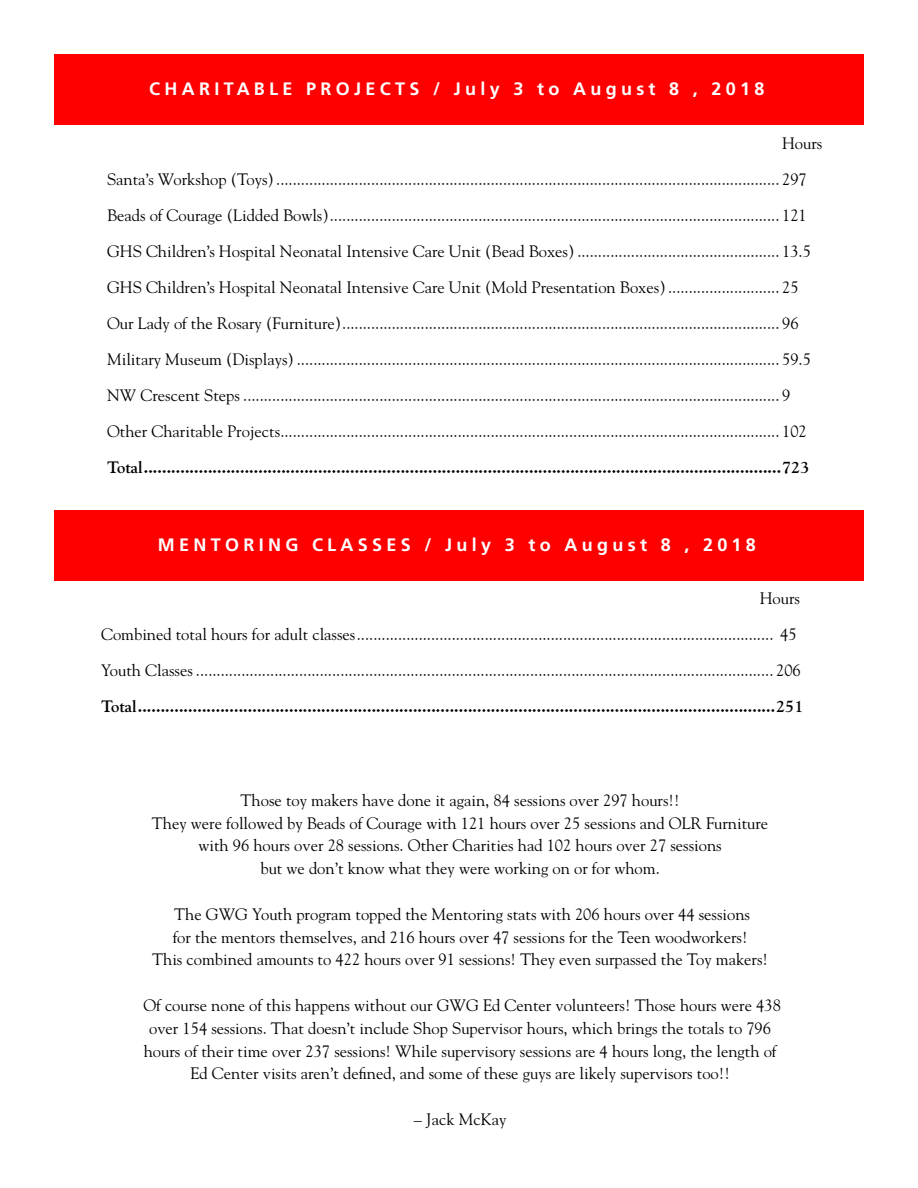
<style>
.page{position:relative;width:918px;height:1188px;background:#fff}
.page>*{position:absolute;margin:0;border:0;box-sizing:border-box;transform-origin:0 0}
.t1{font:700 18px "Frutiger LT Std";letter-spacing:.24em;color:#fff}
.t2{font:16.5px/36px "Goudy Std";color:#000;text-align:center}
.t3{font:700 16.5px "Goudy Std";color:#000}
</style>
<div class="page">
<div style="left:54px;top:54px;width:810px;height:70px;background:#f00"></div>
<div style="left:54px;top:510px;width:810px;height:70px;background:#f00"></div>
<p class="t1" style="left:149px;top:78px;width:617px">CHARITABLE PROJECTS / July 3 to August 8 , 2018</p>
<p class="t2" style="left:107px;top:161px;width:705px;text-align:left">Santa’s Workshop (Toys).......................................................................................................................... 297<br>Beads of Courage (Lidded Bowls)............................................................................................................. 121<br>GHS Children’s Hospital Neonatal Intensive Care Unit (Bead Boxes) ................................................. 13.5<br>GHS Children’s Hospital Neonatal Intensive Care Unit (Mold Presentation Boxes)........................... 25<br>Our Lady of the Rosary (Furniture).......................................................................................................... 96<br>Military Museum (Displays) ..................................................................................................................... 59.5<br>NW Crescent Steps .................................................................................................................................. 9<br>Other Charitable Projects......................................................................................................................... 102</p>
<p class="t3" style="left:107px;top:457px;width:704px">Total...........................................................................................................................................723</p>
<p class="t1" style="left:158px;top:534px;width:600px">MENTORING CLASSES / July 3 to August 8 , 2018</p>
<p class="t2" style="left:101px;top:580px;width:701px;text-align:left;text-indent:659px">Hours<br>Combined total hours for adult classes..................................................................................................... 45<br>Youth Classes ............................................................................................................................................ 206</p>
<p class="t3" style="left:101px;top:696px;width:704px">Total...........................................................................................................................................251</p>
<p class="t2" style="left:152px;top:788px;width:618px;line-height:22.8px">Those toy makers have done it again, 84 sessions over 297 hours!!<br>They were followed by Beads of Courage with 121 hours over 25 sessions and OLR Furniture with 96 hours over 28 sessions. Other Charities had 102 hours over 27 sessions<br>but we don’t know what they were working on or for whom.</p>
<p class="t2" style="left:152px;top:902px;width:617px;line-height:22.8px">The GWG Youth program topped the Mentoring stats with 206 hours over 44 sessions<br>for the mentors themselves, and 216 hours over 47 sessions for the Teen woodworkers!<br>This combined amounts to 422 hours over 91 sessions! They even surpassed the Toy makers!</p>
<p class="t2" style="left:143px;top:994px;width:639px;line-height:22.8px">Of course none of this happens without our GWG Ed Center volunteers! Those hours were 438 over 154 sessions. That doesn’t include Shop Supervisor hours, which brings the totals to 796 hours of their time over 237 sessions! While supervisory sessions are 4 hours long, the length of Ed Center visits aren’t defined, and some of these guys are likely supervisors too!!</p>
<p class="t2" style="left:414px;top:1101px;width:94px">– Jack McKay</p>
</div>
